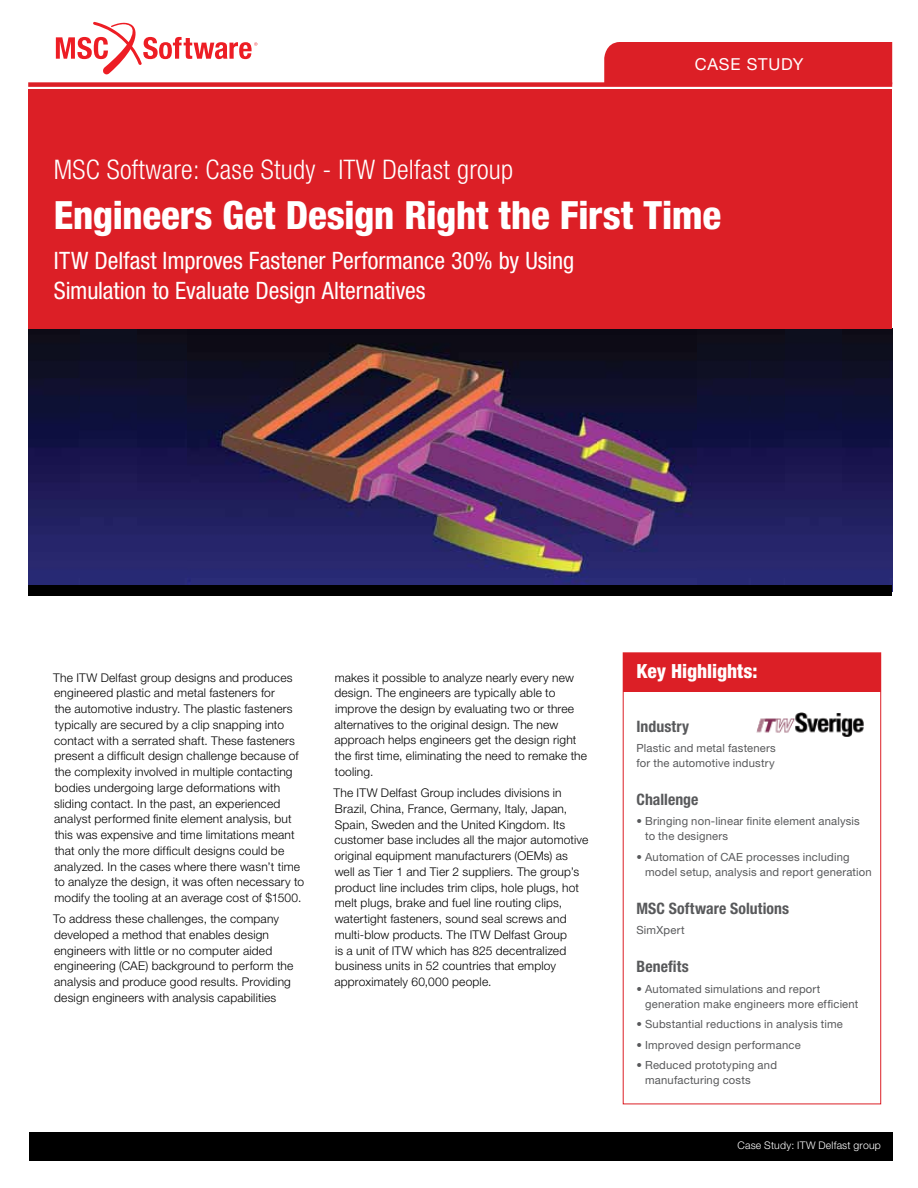
<style>
.page{position:relative;width:918px;height:1188px;background:#fff}
.page>*{position:absolute;margin:0;border:0;box-sizing:border-box;transform-origin:0 0}
.t1{font:800 condensed 39px "Helvetica Neue LT Pro";letter-spacing:-.005em;color:#fff}
.t2{font:300 condensed 27px "Helvetica Neue LT Pro";letter-spacing:.01em;color:#fff}
.t3{font:condensed 24px/30px "Helvetica Neue LT Pro";letter-spacing:-.005em;color:#fff}
.t4{font:800 condensed 19.5px "Helvetica Neue LT Pro";letter-spacing:-.005em;color:#fff}
.t5{font:16.5px "Helvetica Neue LT Pro";letter-spacing:.045em;color:#fff}
.t6{font:700 condensed 15.75px "Helvetica Neue LT Pro";letter-spacing:.005em;color:#58595b}
.t7{font:300 12px/15.8px "Helvetica Neue LT Pro";letter-spacing:.015em;color:#000}
.t8{font:11.25px/15px "Helvetica Neue LT Pro";letter-spacing:.015em;color:#58595b}
.t9{font:300 10.5px "Helvetica Neue LT Pro";letter-spacing:.02em;color:#fff}
</style>
<div class="page">
<img style="left:187px;top:328px;width:511px;height:257px">
<img style="left:136px;top:328px;width:51px;height:257px">
<img style="left:28px;top:328px;width:108px;height:257px">
<img style="left:841px;top:328px;width:51px;height:257px">
<img style="left:751px;top:328px;width:90px;height:257px">
<img style="left:698px;top:328px;width:53px;height:257px">
<div style="left:28px;top:585px;width:864px;height:11px;background:#000"></div>
<div style="left:623px;top:653px;width:258px;height:39px;background:#dc1f26"></div>
<div style="left:623px;top:653px;width:258px;height:451px;border:1px solid #dc1f26"></div>
<img style="left:756px;top:713px;width:108px;height:24px">
<svg style="left:56px;top:21px;width:201px;height:54px"></svg>
<div style="left:28px;top:82px;width:864px;height:5px;background:#dc1f26"></div>
<div style="left:604px;top:42px;width:288px;height:41px;background:#dc1f26"></div>
<div style="left:28px;top:89px;width:864px;height:239px;background:#dc1f26"></div>
<div style="left:29px;top:1132px;width:864px;height:29px;background:#000"></div>
<h2 class="t2" style="left:54px;top:154px;width:461px">MSC Software: Case Study - ITW Delfast group</h2>
<h3 class="t5" style="left:695px;top:54px;width:110px">CASE STUDY</h3>
<h1 class="t1" style="left:54px;top:191px;width:669px">Engineers Get Design Right the First Time</h1>
<h3 class="t3" style="left:54px;top:245px;width:522px">ITW Delfast Improves Fastener Performance 30% by Using<br>Simulation to Evaluate Design Alternatives</h3>
<p class="t7" style="left:53px;top:669px;width:252px">The ITW Delfast group designs and produces engineered plastic and metal fasteners for<br>the automotive industry. The plastic fasteners typically are secured by a clip snapping into contact with a serrated shaft. These fasteners present a difficult design challenge because of the complexity involved in multiple contacting bodies undergoing large deformations with sliding contact. In the past, an experienced analyst performed finite element analysis, but this was expensive and time limitations meant that only the more difficult designs could be analyzed. In the cases where there wasn’t time to analyze the design, it was often necessary to modify the tooling at an average cost of $1500.</p>
<p class="t7" style="left:53px;top:911px;width:242px">To address these challenges, the company developed a method that enables design engineers with little or no computer aided engineering (CAE) background to perform the analysis and produce good results. Providing design engineers with analysis capabilities</p>
<p class="t7" style="left:334px;top:669px;width:254px">makes it possible to analyze nearly every new design. The engineers are typically able to improve the design by evaluating two or three alternatives to the original design. The new approach helps engineers get the design right the first time, eliminating the need to remake the tooling.</p>
<p class="t7" style="left:334px;top:785px;width:256px">The ITW Delfast Group includes divisions in Brazil, China, France, Germany, Italy, Japan, Spain, Sweden and the United Kingdom. Its customer base includes all the major automotive original equipment manufacturers (OEMs) as well as Tier 1 and Tier 2 suppliers. The group’s product line includes trim clips, hole plugs, hot melt plugs, brake and fuel line routing clips, watertight fasteners, sound seal screws and multi-blow products. The ITW Delfast Group<br>is a unit of ITW which has 825 decentralized business units in 52 countries that employ approximately 60,000 people.</p>
<h3 class="t4" style="left:637px;top:660px;width:123px">Key Highlights:</h3>
<h3 class="t6" style="left:637px;top:716px;width:54px">Industry</h3>
<p class="t8" style="left:637px;top:740px;width:141px">Plastic and metal fasteners for the automotive industry</p>
<h3 class="t6" style="left:637px;top:790px;width:64px">Challenge</h3>
<p class="t8" style="left:645px;top:814px;width:216px;text-indent:-9px">• Bringing non-linear finite element analysis to the designers</p>
<p class="t8" style="left:645px;top:849px;width:228px;text-indent:-9px">• Automation of CAE processes including model setup, analysis and report generation</p>
<h3 class="t6" style="left:637px;top:899px;width:154px">MSC Software Solutions</h3>
<p class="t8" style="left:637px;top:923px;width:50px">SimXpert</p>
<h3 class="t6" style="left:637px;top:957px;width:54px">Benefits</h3>
<p class="t8" style="left:645px;top:981px;width:215px;text-indent:-9px">• Automated simulations and report generation make engineers more efficient</p>
<p class="t8" style="left:637px;top:1016px;width:208px">• Substantial reductions in analysis time</p>
<p class="t8" style="left:637px;top:1037px;width:166px">• Improved design performance</p>
<p class="t8" style="left:645px;top:1057px;width:133px;text-indent:-9px">• Reduced prototyping and manufacturing costs</p>
<p class="t9" style="left:737px;top:1139px;width:145px">Case Study: ITW Delfast group</p>
</div>
